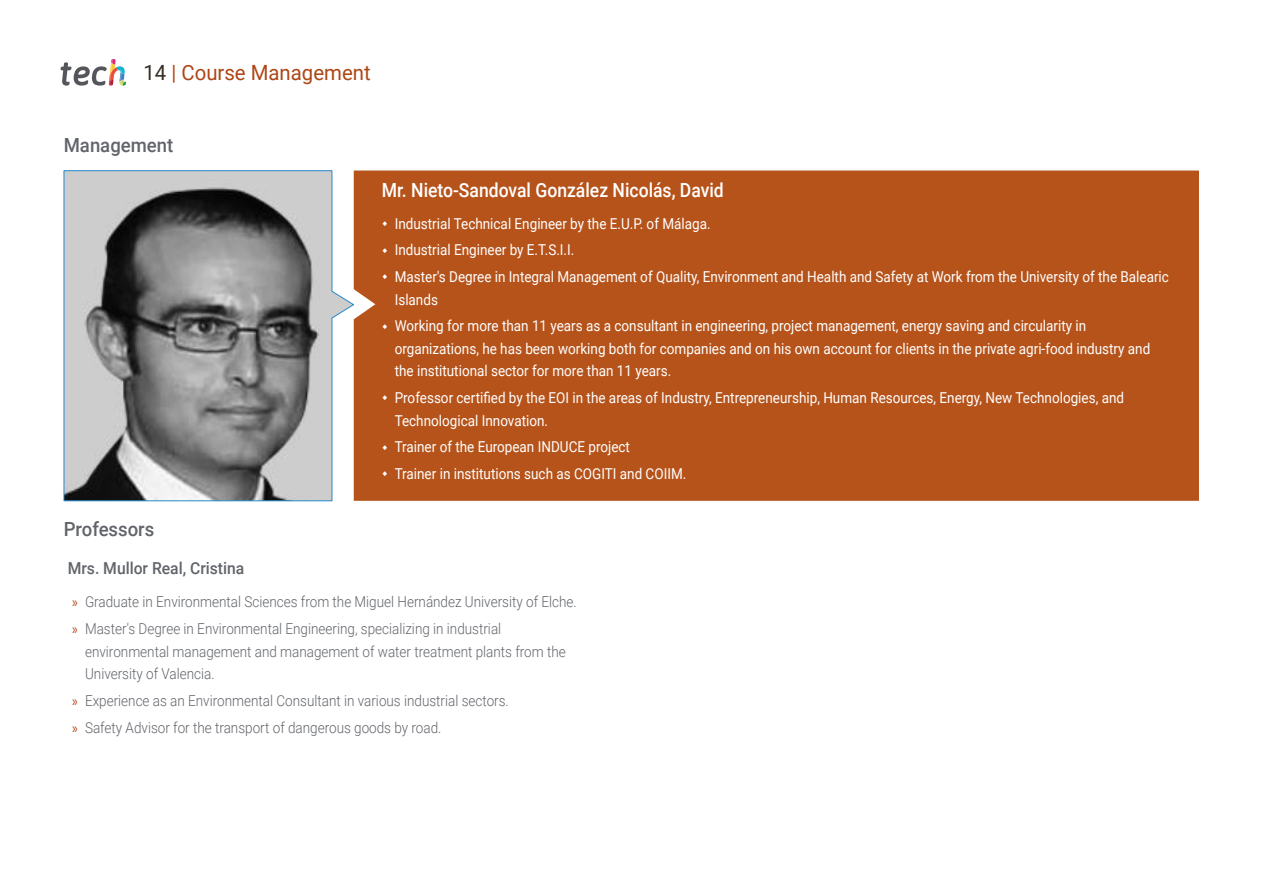
<style>
.page{position:relative;width:1263px;height:893px;background:#fff}
.page>*{position:absolute;margin:0;border:0;box-sizing:border-box;transform-origin:0 0}
.Sección___Pag{font:21px "Roboto";color:#ae4615}
.Doc_Dirección_ok{font:500 19.5px "Roboto";color:#fff;scale:.9 1}
.Subtítulo_Pag{font:500 19.5px "Roboto";color:#61646a;scale:.95 1}
.Autor_ok{font:500 16.5px "Roboto";color:#61646a;scale:.95 1}
.t1{font:15px/22.5px "Roboto";color:#fff;scale:.9 1}
.t2{font:300 15px/22.5px "Roboto";color:#61646a;scale:.9 1}
.s1{color:#312e20}
.s2{font-family:"Myriad Pro";font-weight:400;color:#ae4615}
</style>
<div class="page">
<svg style="left:61px;top:59px;width:65px;height:27px"></svg>
<div style="left:354px;top:171px;width:845px;height:330px;background:#b6531a"></div>
<svg style="left:64px;top:170px;width:290px;height:331px;background:#959697"></svg>
<svg style="left:383px;top:221px;width:4px;height:5px"></svg>
<svg style="left:383px;top:248px;width:4px;height:5px"></svg>
<svg style="left:383px;top:274px;width:4px;height:5px"></svg>
<svg style="left:383px;top:324px;width:4px;height:5px"></svg>
<svg style="left:383px;top:395px;width:4px;height:5px"></svg>
<svg style="left:383px;top:445px;width:4px;height:5px"></svg>
<svg style="left:383px;top:471px;width:4px;height:5px"></svg>
<p class="Sección___Pag" style="left:144px;top:57px;width:229px"><span class="s1">14</span> | Course Management</p>
<p class="Subtítulo_Pag" style="left:64px;top:132px;width:117px">Management</p>
<p class="Doc_Dirección_ok" style="left:382px;top:176px;width:381px">Mr. Nieto-Sandoval González Nicolás, David</p>
<p class="t1" style="left:395px;top:211px;width:352px">Industrial Technical Engineer by the E.U.P. of Málaga.</p>
<p class="t1" style="left:395px;top:238px;width:201px">Industrial Engineer by E.T.S.I.I.</p>
<p class="t1" style="left:395px;top:265px;width:862px">Master's Degree in Integral Management of Quality, Environment and Health and Safety at Work from the University of the Balearic<br>Islands</p>
<p class="t1" style="left:395px;top:314px;width:841px">Working for more than 11 years as a consultant in engineering, project management, energy saving and circularity in organizations, he has been working both for companies and on his own account for clients in the private agri-food industry and the institutional sector for more than 11 years.</p>
<p class="t1" style="left:395px;top:386px;width:812px">Professor certified by the EOI in the areas of Industry, Entrepreneurship, Human Resources, Energy, New Technologies, and<br>Technological Innovation.</p>
<p class="t1" style="left:395px;top:435px;width:263px">Trainer of the European INDUCE project</p>
<p class="t1" style="left:395px;top:462px;width:326px">Trainer in institutions such as COGITI and COIIM.</p>
<p class="Subtítulo_Pag" style="left:64px;top:515px;width:97px">Professors</p>
<p class="Autor_ok" style="left:68px;top:557px;width:187px">Mrs. Mullor Real, Cristina</p>
<p class="t2" style="left:72px;top:590px;width:562px"><span class="s2">»</span> Graduate in Environmental Sciences from the Miguel Hernández University of Elche.</p>
<p class="t2" style="left:85px;top:617px;width:536px;text-indent:-13px"><span class="s2">»</span> Master's Degree in Environmental Engineering, specializing in industrial environmental management and management of water treatment plants from the<br>University of Valencia.</p>
<p class="t2" style="left:72px;top:689px;width:487px"><span class="s2">»</span> Experience as an Environmental Consultant in various industrial sectors.</p>
<p class="t2" style="left:72px;top:715px;width:412px"><span class="s2">»</span> Safety Advisor for the transport of dangerous goods by road.</p>
</div>
